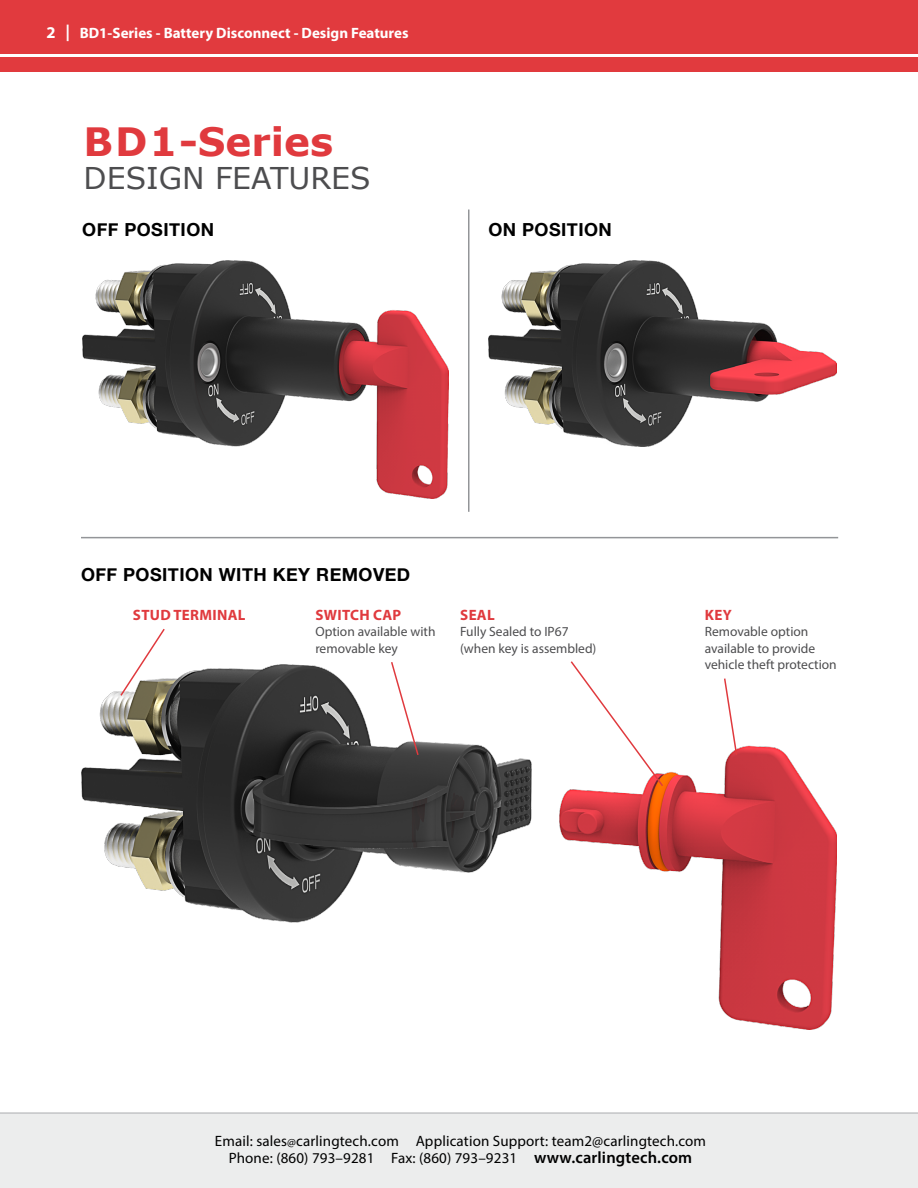
<style>
.page{position:relative;width:918px;height:1188px;background:#fff}
.page>*{position:absolute;margin:0;border:0;box-sizing:border-box;transform-origin:0 0}
.t1{font:700 39px "Verdana";color:#e03a3e}
.t2{font:30px "Verdana";color:#4d4d4f}
.t3{font:700 18px "Helvetica Neue";letter-spacing:.025em;color:#000}
.t4{font:15px/16.8px "Myriad Pro";letter-spacing:.01em;color:#000;text-align:center}
.t5{font:700 15px "Myriad Pro";color:#fff}
.t6{font:700 15px "Myriad Pro";letter-spacing:.02em;color:#e03a3e}
.t7{font:13.5px/16.5px "Myriad Pro";color:#4d4d4f}
.s1{font-size:16.5px}
.s2{font-size:12px}
.s3{font-weight:600;font-size:16.5px}
</style>
<div class="page">
<div style="left:0;top:1112px;width:918px;height:76px;background:#eceded"></div>
<hr style="left:0;top:1112px;width:918px;height:2px;background:#c7c8ca">
<div style="left:0;top:57px;width:918px;height:15px;background:#e13a3e"></div>
<div style="left:0;top:0;width:918px;height:54px;background:#e13a3e"></div>
<img style="left:81px;top:665px;width:756px;height:364px">
<svg style="left:119px;top:628px;width:47px;height:69px"></svg>
<svg style="left:569px;top:661px;width:96px;height:127px"></svg>
<svg style="left:390px;top:662px;width:30px;height:95px"></svg>
<hr style="left:81px;top:537px;width:757px;height:1px;background:#939598">
<hr style="left:468px;top:210px;width:2px;height:302px;background:#939598">
<img style="left:488px;top:261px;width:348px;height:186px">
<img style="left:82px;top:261px;width:366px;height:237px">
<svg style="left:723px;top:677px;width:15px;height:79px"></svg>
<p class="t5" style="left:46px;top:23px;width:364px"><span class="s1">2 |</span> BD1-Series - Battery Disconnect - Design Features</p>
<h1 class="t1" style="left:84px;top:114px;width:251px">BD1-Series</h1>
<h2 class="t2" style="left:84px;top:158px;width:289px">DESIGN FEATURES</h2>
<h3 class="t3" style="left:82px;top:216px;width:133px">OFF POSITION</h3>
<h3 class="t3" style="left:488px;top:216px;width:125px">ON POSITION</h3>
<h3 class="t3" style="left:81px;top:560px;width:331px">OFF POSITION WITH KEY REMOVED</h3>
<p class="t6" style="left:133px;top:605px;width:114px">STUD TERMINAL</p>
<p class="t6" style="left:316px;top:605px;width:87px">SWITCH CAP</p>
<p class="t7" style="left:315px;top:623px;width:122px">Option available with removable key</p>
<p class="t6" style="left:460px;top:605px;width:36px">SEAL</p>
<p class="t7" style="left:460px;top:623px;width:138px">Fully Sealed to IP67 (when key is assembled)</p>
<p class="t6" style="left:705px;top:605px;width:28px">KEY</p>
<p class="t7" style="left:705px;top:623px;width:134px">Removable option available to provide vehicle theft protection</p>
<p class="t4" style="left:215px;top:1132px;width:493px">Email: sales<span class="s2">@</span>carlingtech.com Application Support: team2@carlingtech.com<br>Phone: (860) 793–9281 Fax: (860) 793–9231 <span class="s3">www.carlingtech.com</span></p>
</div>
